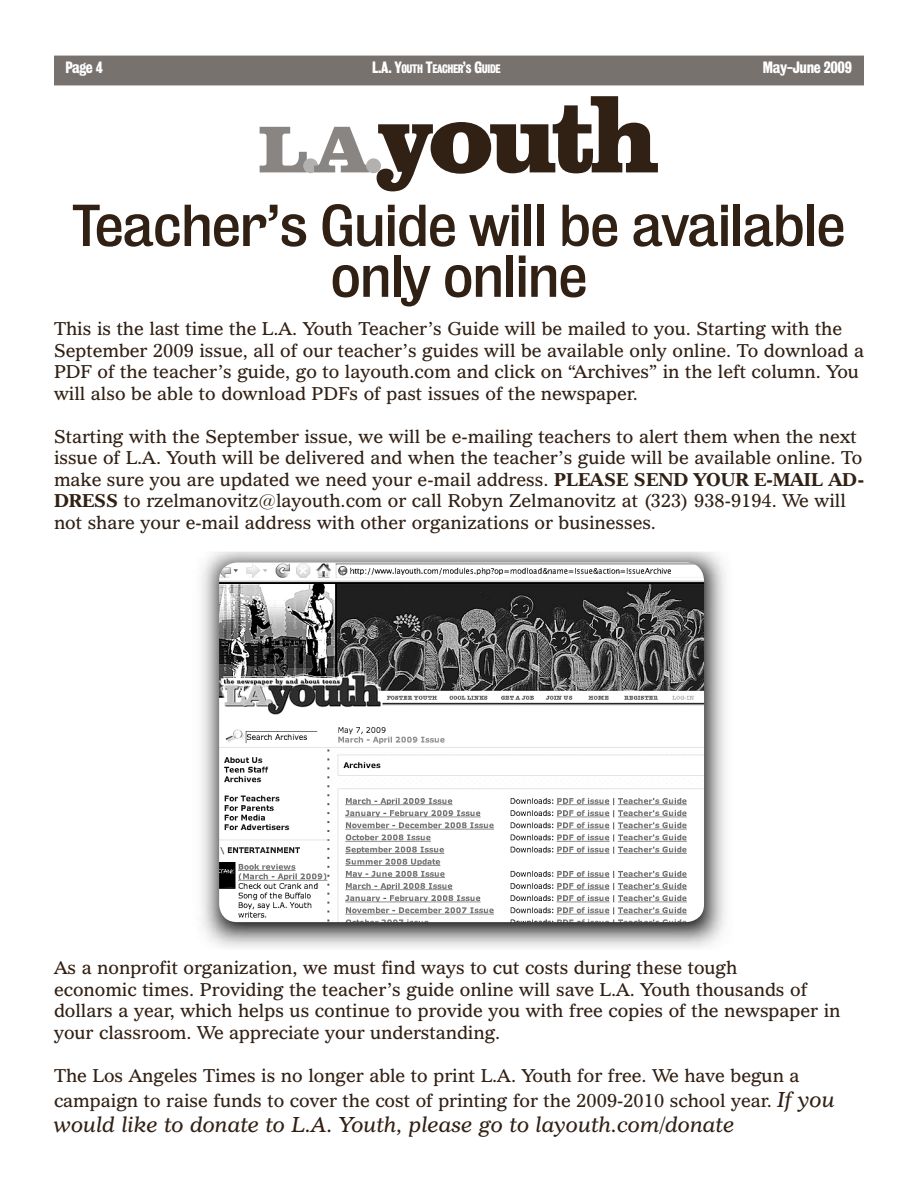
<style>
.page{position:relative;width:918px;height:1188px;background:#fff}
.page>*{position:absolute;margin:0;border:0;box-sizing:border-box;transform-origin:0 0}
.t1{font:900 99px "Belizio";letter-spacing:-.05em;color:#312014}
.t2{font:53.85px/50.8px "Bureau Grot Five Three";letter-spacing:-.025em;color:#312014;text-align:center}
.t3{font:italic 20.85px "Imperial BT";color:#312014}
.t4{font:18px/21.5px "Imperial BT";color:#312014}
.t5{font:15px "Bureau Grot Three Seven";letter-spacing:-.025em;color:#fff}
.t6{font:11.25px "Bureau Grot Three Seven";letter-spacing:-.035em;color:#fff}
.s1{font-size:15px}
.s2{font-size:59.25px;color:#898582}
.s3{font-size:59.25px;color:#b3b1af}
.s4{font-weight:700}
.s5{font-style:italic;font-size:20.85px}
</style>
<div class="page">
<div style="left:54px;top:56px;width:810px;height:29px;background:#78726f"></div>
<img style="left:162px;top:552px;width:614px;height:398px;border-radius:18px">
<img style="left:219px;top:562px;width:485px;height:360px;border-radius:18px">
<p class="t5" style="left:66px;top:59px;width:39px">Page 4</p>
<p class="t6" style="left:372px;top:63px;width:130px"><span class="s1">L.A. Y</span>OUTH <span class="s1">T</span>EACHER<span class="s1">’</span>S <span class="s1">G</span>UIDE</p>
<p class="t5" style="left:763px;top:59px;width:91px">May-June 2009</p>
<h1 class="t1" style="left:258px;top:67px;width:403px"><span class="s2">l</span><span class="s3">.</span><span class="s2">a</span><span class="s3">.</span>youth</h1>
<h2 class="t2" style="left:72px;top:200px;width:775px">Teacher’s Guide will be available only online</h2>
<p class="t4" style="left:54px;top:318px;width:812px">This is the last time the L.A. Youth Teacher’s Guide will be mailed to you. Starting with the September 2009 issue, all of our teacher’s guides will be available only online. To download a PDF of the teacher’s guide, go to layouth.com and click on “Archives” in the left column. You will also be able to download PDFs of past issues of the newspaper.</p>
<p class="t4" style="left:54px;top:426px;width:812px">Starting with the September issue, we will be e-mailing teachers to alert them when the next issue of L.A. Youth will be delivered and when the teacher’s guide will be available online. To make sure you are updated we need your e-mail address. <span class="s4">PLEASE SEND YOUR E-MAIL AD-DRESS</span> to rzelmanovitz@layouth.com or call Robyn Zelmanovitz at (323) 938-9194. We will not share your e-mail address with other organizations or businesses.</p>
<p class="t4" style="left:54px;top:957px;width:788px">As a nonprofit organization, we must find ways to cut costs during these tough<br>economic times. Providing the teacher’s guide online will save L.A. Youth thousands of dollars a year, which helps us continue to provide you with free copies of the newspaper in your classroom. We appreciate your understanding.</p>
<p class="t4" style="left:54px;top:1063px;width:782px;line-height:25px">The Los Angeles Times is no longer able to print L.A. Youth for free. We have begun a campaign to raise funds to cover the cost of printing for the 2009-2010 school year. <span class="s5">If you</span></p>
<p class="t3" style="left:54px;top:1112px;width:682px">would like to donate to L.A. Youth, please go to layouth.com/donate</p>
</div>
